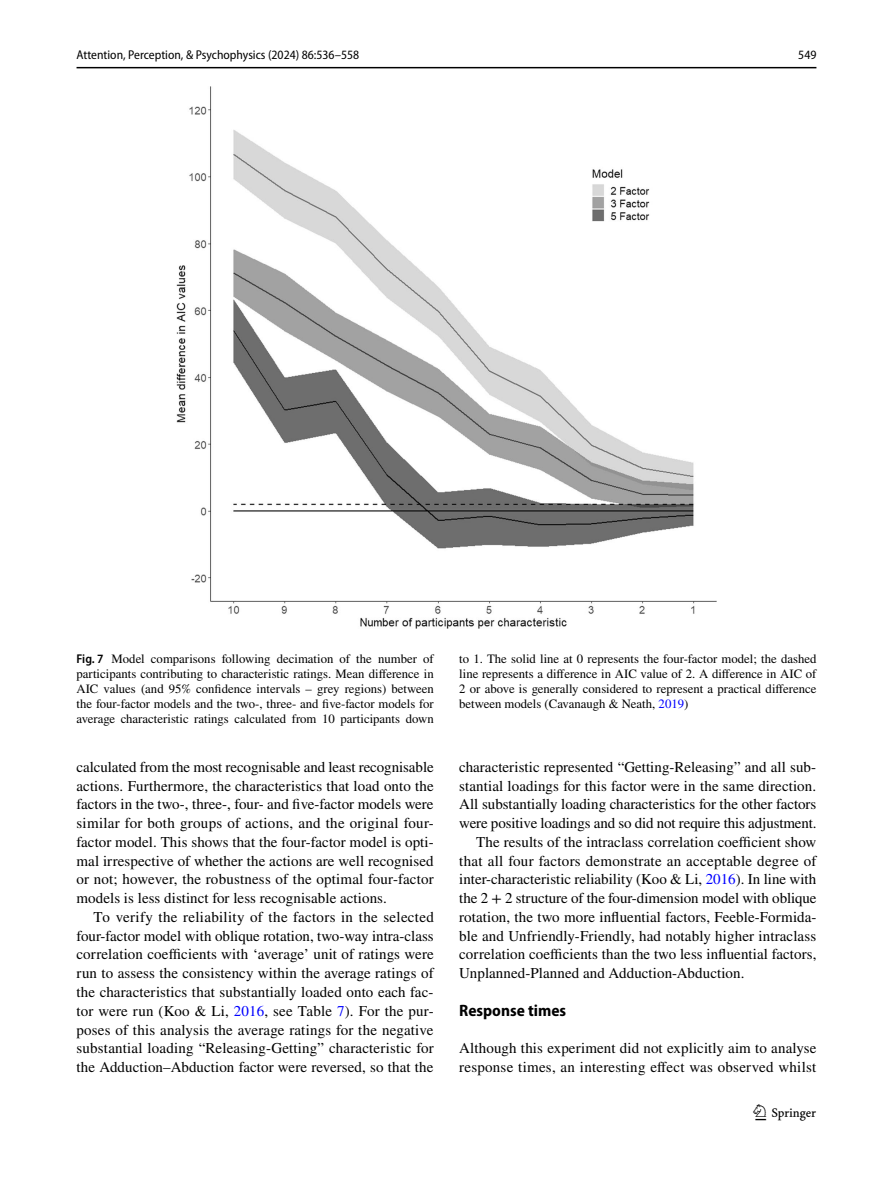
<style>
.page{position:relative;width:893px;height:1187px;background:#fff}
.page>*{position:absolute;margin:0;border:0;box-sizing:border-box;transform-origin:0 0}
.t1{font:22.5px "Springnew Regular 2";color:#000}
.t2{font:700 semi-condensed 16.5px "Myriad Pro";color:#000}
.t3{font:15px/18.8px "STIX";letter-spacing:.005em;color:#000;text-align:justify}
.t4{font:12.75px/15px "STIX";color:#000;text-align:justify}
.t5{font:semi-condensed 12.75px "Myriad Pro";color:#000}
.s1{font-family:"Myriad Pro";font-weight:600;font-stretch:semi-condensed}
.s2{color:#00f}
</style>
<div class="page">
<hr style="left:77px;top:67px;width:739px;height:1px;background:#000">
<img style="left:176px;top:87px;width:540px;height:541px">
<p class="t5" style="left:77px;top:48px;width:284px">Attention, Perception, &amp; Psychophysics (2024) 86:536–558</p>
<p class="t5" style="left:798px;top:48px;width:20px">549</p>
<p class="t4" style="left:77px;top:652px;width:359px"><span class="s1">Fig. 7</span> Model comparisons following decimation of the number of participants contributing to characteristic ratings. Mean difference in AIC values (and 95% confidence intervals – grey regions) between the four-factor models and the two-, three- and five-factor models for average characteristic ratings calculated from 10 participants down</p>
<p class="t4" style="left:459px;top:652px;width:359px">to 1. The solid line at 0 represents the four-factor model; the dashed line represents a difference in AIC value of 2. A difference in AIC of 2 or above is generally considered to represent a practical difference between models (Cavanaugh &amp; Neath, <span class="s2">2019</span>)</p>
<p class="t3" style="left:77px;top:758px;width:359px">calculated from the most recognisable and least recognisable actions. Furthermore, the characteristics that load onto the factors in the two-, three-, four- and five-factor models were similar for both groups of actions, and the original four&shy;factor model. This shows that the four-factor model is opti&shy;mal irrespective of whether the actions are well recognised or not; however, the robustness of the optimal four-factor models is less distinct for less recognisable actions.</p>
<p class="t3" style="left:77px;top:908px;width:359px;text-indent:17px">To verify the reliability of the factors in the selected four-factor model with oblique rotation, two-way intra-class correlation coefficients with ‘average’ unit of ratings were run to assess the consistency within the average ratings of the characteristics that substantially loaded onto each fac&shy;tor were run (Koo &amp; Li, <span class="s2">2016</span>, see Table <span class="s2">7</span>). For the pur&shy;poses of this analysis the average ratings for the negative substantial loading “Releasing-Getting” characteristic for the Adduction–Abduction factor were reversed, so that the</p>
<p class="t3" style="left:459px;top:758px;width:358px">characteristic represented “Getting-Releasing” and all sub-</p>
<p class="t3" style="left:459px;top:777px;width:358px">stantial loadings for this factor were in the same direction.</p>
<p class="t3" style="left:459px;top:796px;width:359px">All substantially loading characteristics for the other factors</p>
<p class="t3" style="left:459px;top:814px;width:359px">were positive loadings and so did not require this adjustment.</p>
<p class="t3" style="left:476px;top:833px;width:342px">The results of the intraclass correlation coefficient show</p>
<p class="t3" style="left:459px;top:852px;width:359px">that all four factors demonstrate an acceptable degree of</p>
<p class="t3" style="left:459px;top:871px;width:359px">inter-characteristic reliability (Koo &amp; Li, <span class="s2">2016</span>). In line with</p>
<p class="t3" style="left:459px;top:889px;width:359px">the 2 + 2 structure of the four-dimension model with oblique</p>
<p class="t3" style="left:459px;top:908px;width:359px">rotation, the two more influential factors, Feeble-Formida-</p>
<p class="t3" style="left:459px;top:927px;width:358px">ble and Unfriendly-Friendly, had notably higher intraclass</p>
<p class="t3" style="left:459px;top:946px;width:359px">correlation coefficients than the two less influential factors,</p>
<p class="t3" style="left:459px;top:964px;width:287px">Unplanned-Planned and Adduction-Abduction.</p>
<p class="t2" style="left:459px;top:1000px;width:108px">Response times</p>
<p class="t3" style="left:459px;top:1039px;width:359px">Although this experiment did not explicitly aim to analyse response times, an interesting effect was observed whilst</p>
<h1 class="t1" style="left:755px;top:1104px;width:62px">1 3</h1>
</div>
